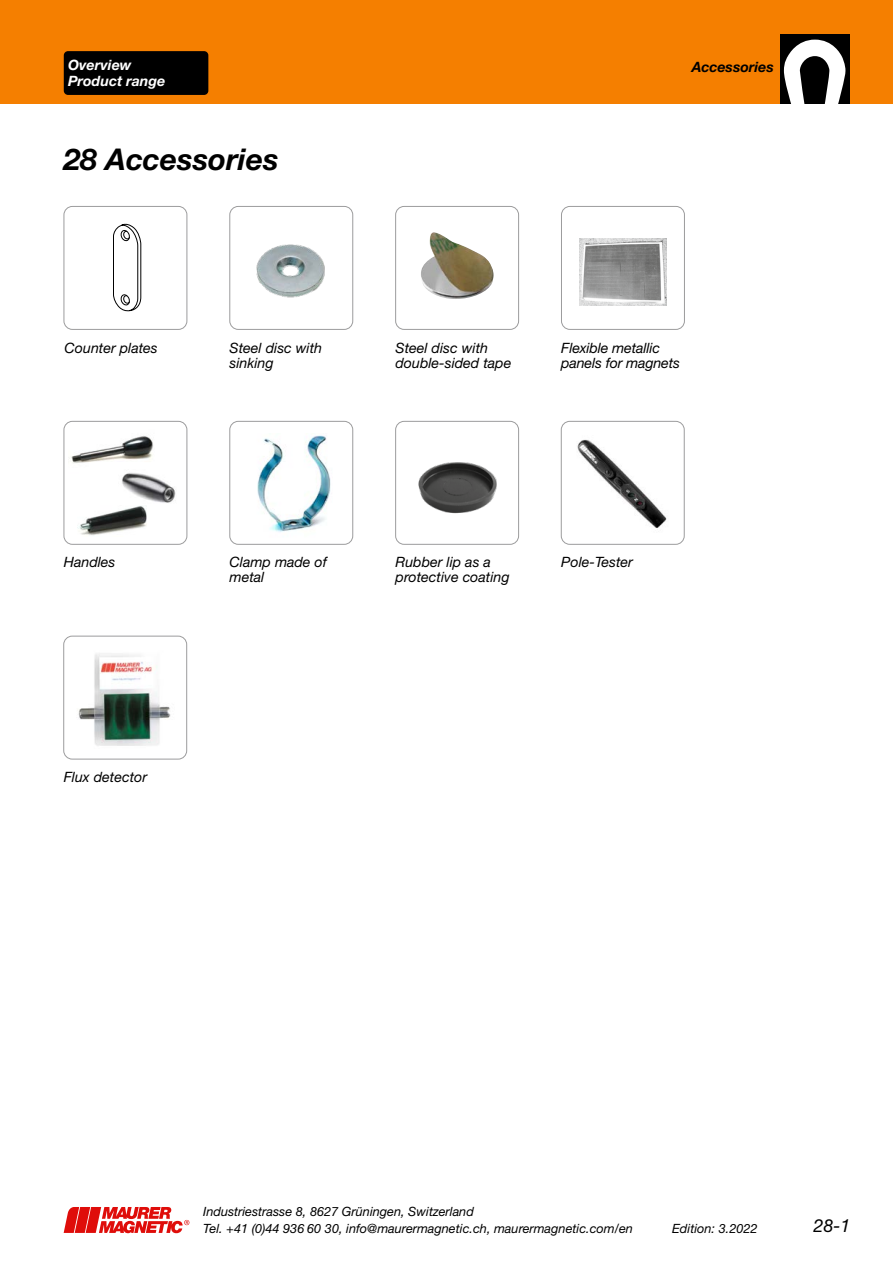
<style>
.page{position:relative;width:893px;height:1263px;background:#fff}
.page>*{position:absolute;margin:0;border:0;box-sizing:border-box;transform-origin:0 0}
._2_Titel__BZ{font:italic 700 30px "Helvetica Neue LT Pro";color:#000}
.t1{font:italic 18px "Helvetica Neue LT Pro";color:#000}
._2_Titel{font:italic 14.25px/15px "Helvetica Neue LT Pro";color:#000}
._2_Titel__BZ-2{font:italic 700 14.25px/16.5px "Helvetica Neue LT Pro";color:#fff}
.t2{font:italic 700 14.25px "Helvetica Neue LT Pro";color:#000}
.t3{font:italic 12.75px/16.5px "Helvetica Neue LT Pro";color:#000}
</style>
<div class="page">
<div style="left:0;top:0;width:893px;height:104px;background:#f57f00"></div>
<div style="left:780px;top:34px;width:70px;height:70px;background:#000"></div>
<svg style="left:784px;top:40px;width:61px;height:64px"></svg>
<svg style="left:64px;top:1207px;width:125px;height:26px"></svg>
<div style="left:64px;top:206px;width:123px;height:124px;border:1px solid #9c9c9d;border-radius:9px"></div>
<div style="left:64px;top:421px;width:123px;height:124px;border:1px solid #9c9c9d;border-radius:9px"></div>
<div style="left:229px;top:421px;width:124px;height:124px;border:1px solid #9c9c9d;border-radius:9px"></div>
<div style="left:395px;top:421px;width:124px;height:124px;border:1px solid #9c9c9d;border-radius:9px"></div>
<div style="left:561px;top:421px;width:124px;height:124px;border:1px solid #9c9c9d;border-radius:9px"></div>
<div style="left:63px;top:636px;width:124px;height:123px;border:1px solid #9c9c9d;border-radius:9px"></div>
<div style="left:229px;top:206px;width:124px;height:124px;border:1px solid #9c9c9d;border-radius:9px"></div>
<div style="left:395px;top:206px;width:124px;height:124px;border:1px solid #9c9c9d;border-radius:9px"></div>
<div style="left:561px;top:206px;width:124px;height:124px;border:1px solid #9c9c9d;border-radius:9px"></div>
<img style="left:579px;top:239px;width:87px;height:66px">
<img style="left:256px;top:244px;width:69px;height:54px">
<img style="left:421px;top:232px;width:73px;height:67px">
<img style="left:418px;top:462px;width:79px;height:52px">
<img style="left:77px;top:506px;width:70px;height:29px">
<img style="left:257px;top:435px;width:74px;height:97px">
<img style="left:122px;top:473px;width:54px;height:30px">
<img style="left:71px;top:436px;width:82px;height:27px">
<svg style="left:113px;top:224px;width:28px;height:88px"></svg>
<img style="left:577px;top:439px;width:90px;height:89px">
<img style="left:78px;top:653px;width:93px;height:93px">
<div style="left:64px;top:51px;width:144px;height:44px;background:#000;border-radius:4px"></div>
<p class="_2_Titel__BZ-2" style="left:68px;top:56px;width:99px">Overview<br>Product range</p>
<p class="_2_Titel__BZ" style="left:64px;top:141px;width:216px">28 Accessories</p>
<p class="t2" style="left:692px;top:58px;width:84px">Accessories</p>
<p class="_2_Titel" style="left:65px;top:340px;width:95px">Counter plates</p>
<p class="_2_Titel" style="left:561px;top:340px;width:120px">Flexible metallic panels for magnets</p>
<p class="_2_Titel" style="left:230px;top:340px;width:94px">Steel disc with sinking</p>
<p class="_2_Titel" style="left:395px;top:340px;width:117px">Steel disc with double-sided tape</p>
<p class="_2_Titel" style="left:64px;top:554px;width:53px">Handles</p>
<p class="_2_Titel" style="left:230px;top:554px;width:99px">Clamp made of metal</p>
<p class="_2_Titel" style="left:561px;top:554px;width:73px">Pole-Tester</p>
<p class="_2_Titel" style="left:396px;top:554px;width:116px">Rubber lip as a protective coating</p>
<p class="_2_Titel" style="left:64px;top:769px;width:85px">Flux detector</p>
<p class="t3" style="left:203px;top:1203px;width:431px">Industriestrasse 8, 8627 Grüningen, Switzerland<br>Tel. +41 (0)44 936 60 30, info@maurermagnetic.ch, maurermagnetic.com/en</p>
<p class="t3" style="left:672px;top:1219px;width:87px">Edition: 3.2022</p>
<p class="t1" style="left:813px;top:1215px;width:39px">28-1</p>
</div>
